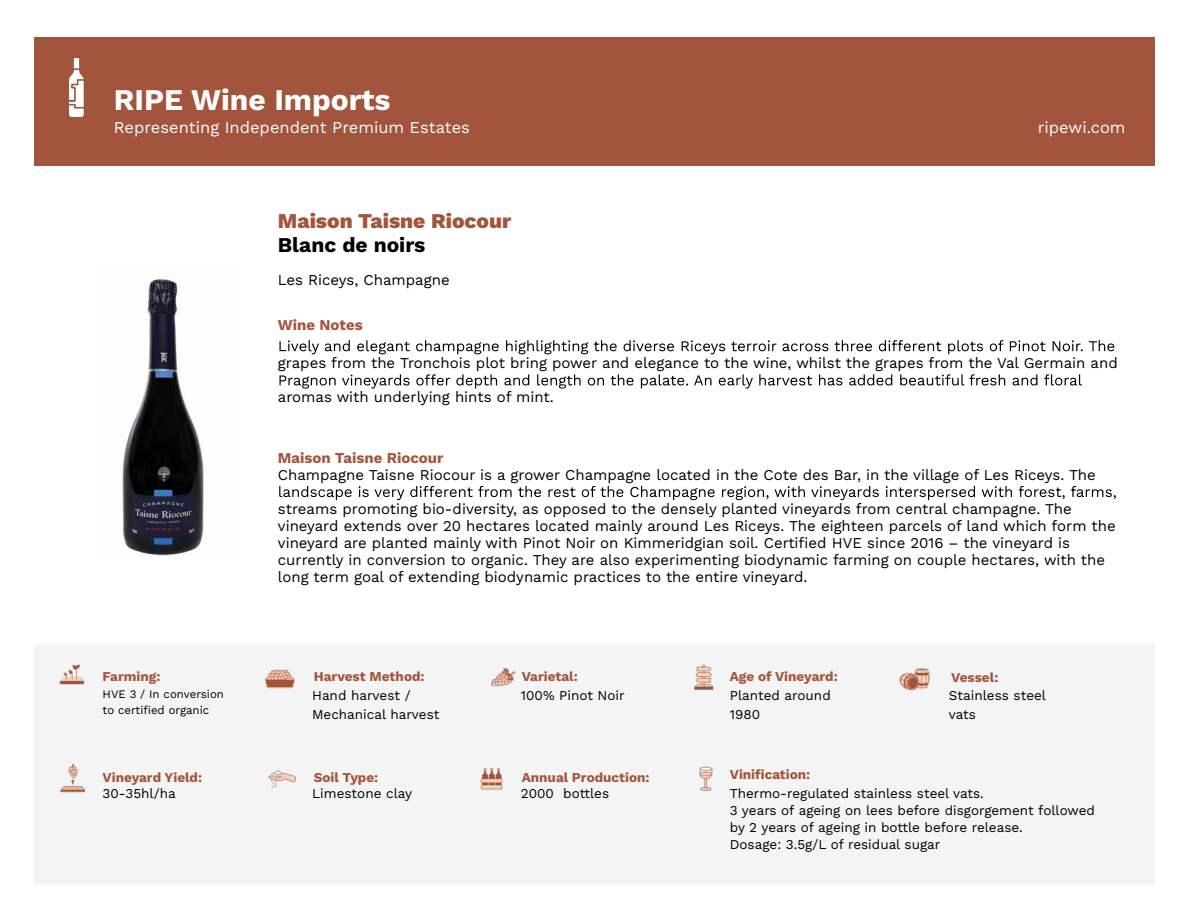
<style>
.page{position:relative;width:1188px;height:918px;background:#fff}
.page>*{position:absolute;margin:0;border:0;box-sizing:border-box;transform-origin:0 0}
.t1{font:700 30px "Work Sans";color:#fff}
.t2{font:800 21px "Work Sans";color:#a3543d}
.t3{font:700 21px "Work Sans";color:#000}
.t4{font:16.5px "Work Sans";color:#fff}
.t5{font:15px/17.1px "Work Sans";color:#000}
.t6{font:700 15px "Work Sans";color:#a3543d}
.t7{font:13.5px/18.6px "Work Sans";color:#000}
.t8{font:700 13.5px "Work Sans";color:#a3543d}
.t9{font:11.55px/15.9px "Work Sans";color:#000}
</style>
<div class="page">
<div style="left:34px;top:645px;width:1120px;height:240px;background:#f4f4f4"></div>
<div style="left:34px;top:37px;width:1120px;height:128px;background:#a3543d"></div>
<img style="left:69px;top:58px;width:15px;height:58px">
<img style="left:59px;top:664px;width:25px;height:21px">
<img style="left:694px;top:664px;width:20px;height:26px">
<img style="left:480px;top:768px;width:23px;height:22px">
<img style="left:900px;top:668px;width:30px;height:22px">
<img style="left:265px;top:669px;width:30px;height:20px">
<img style="left:268px;top:770px;width:28px;height:18px">
<img style="left:491px;top:668px;width:25px;height:19px">
<img style="left:699px;top:766px;width:14px;height:25px">
<img style="left:60px;top:764px;width:25px;height:29px">
<svg style="left:279px;top:340px;width:835px;height:14px"></svg>
<svg style="left:279px;top:374px;width:803px;height:15px"></svg>
<svg style="left:279px;top:486px;width:837px;height:14px"></svg>
<div style="left:95px;top:164px;width:143px;height:392px;background:#fefefe"></div>
<img style="left:122px;top:278px;width:82px;height:278px">
<h1 class="t1" style="left:114px;top:77px;width:278px">RIPE Wine Imports</h1>
<p class="t4" style="left:114px;top:115px;width:358px">Representing Independent Premium Estates</p>
<h2 class="t2" style="left:278px;top:205px;width:235px">Maison Taisne Riocour</h2>
<h2 class="t3" style="left:278px;top:229px;width:149px">Blanc de noirs</h2>
<p class="t5" style="left:278px;top:270px;width:173px">Les Riceys, Champagne</p>
<p class="t6" style="left:278px;top:314px;width:86px">Wine Notes</p>
<p class="t4" style="left:1038px;top:115px;width:89px">ripewi.com</p>
<p class="t5" style="left:278px;top:354px;width:841px">grapes from the Tronchois plot bring power and elegance to the wine, whilst the grapes from the Val Germain and</p>
<p class="t5" style="left:278px;top:388px;width:278px">aromas with underlying hints of mint.</p>
<p class="t6" style="left:278px;top:447px;width:167px">Maison Taisne Riocour</p>
<p class="t5" style="left:278px;top:466px;width:819px">Champagne Taisne Riocour is a grower Champagne located in the Cote des Bar, in the village of Les Riceys. The</p>
<p class="t5" style="left:278px;top:500px;width:839px">streams promoting bio-diversity, as opposed to the densely planted vineyards from central champagne. The vineyard extends over 20 hectares located mainly around Les Riceys. The eighteen parcels of land which form the vineyard are planted mainly with Pinot Noir on Kimmeridgian soil. Certified HVE since 2016 – the vineyard is currently in conversion to organic. They are also experimenting biodynamic farming on couple hectares, with the long term goal of extending biodynamic practices to the entire vineyard.</p>
<p class="t8" style="left:103px;top:666px;width:59px">Farming:</p>
<p class="t8" style="left:314px;top:666px;width:112px">Harvest Method:</p>
<p class="t8" style="left:522px;top:666px;width:58px">Varietal:</p>
<p class="t8" style="left:730px;top:666px;width:109px">Age of Vineyard:</p>
<p class="t8" style="left:951px;top:667px;width:49px">Vessel:</p>
<p class="t9" style="left:103px;top:686px;width:123px">HVE 3 / In conversion to certified organic</p>
<p class="t7" style="left:312px;top:686px;width:129px">Hand harvest /<br>Mechanical harvest</p>
<p class="t7" style="left:521px;top:686px;width:105px">100% Pinot Noir</p>
<p class="t7" style="left:730px;top:686px;width:103px">Planted around<br>1980</p>
<p class="t7" style="left:949px;top:686px;width:99px">Stainless steel vats</p>
<p class="t8" style="left:103px;top:767px;width:101px">Vineyard Yield:</p>
<p class="t8" style="left:314px;top:767px;width:66px">Soil Type:</p>
<p class="t8" style="left:522px;top:767px;width:129px">Annual Production:</p>
<p class="t8" style="left:730px;top:764px;width:82px">Vinification:</p>
<p class="t7" style="left:103px;top:783px;width:75px">30-35hl/ha</p>
<p class="t7" style="left:312px;top:783px;width:101px">Limestone clay</p>
<p class="t7" style="left:521px;top:783px;width:90px">2000 bottles</p>
<p class="t7" style="left:730px;top:784px;width:367px;line-height:17px">Thermo-regulated stainless steel vats.<br>3 years of ageing on lees before disgorgement followed by 2 years of ageing in bottle before release.<br>Dosage: 3.5g/L of residual sugar</p>
</div>
